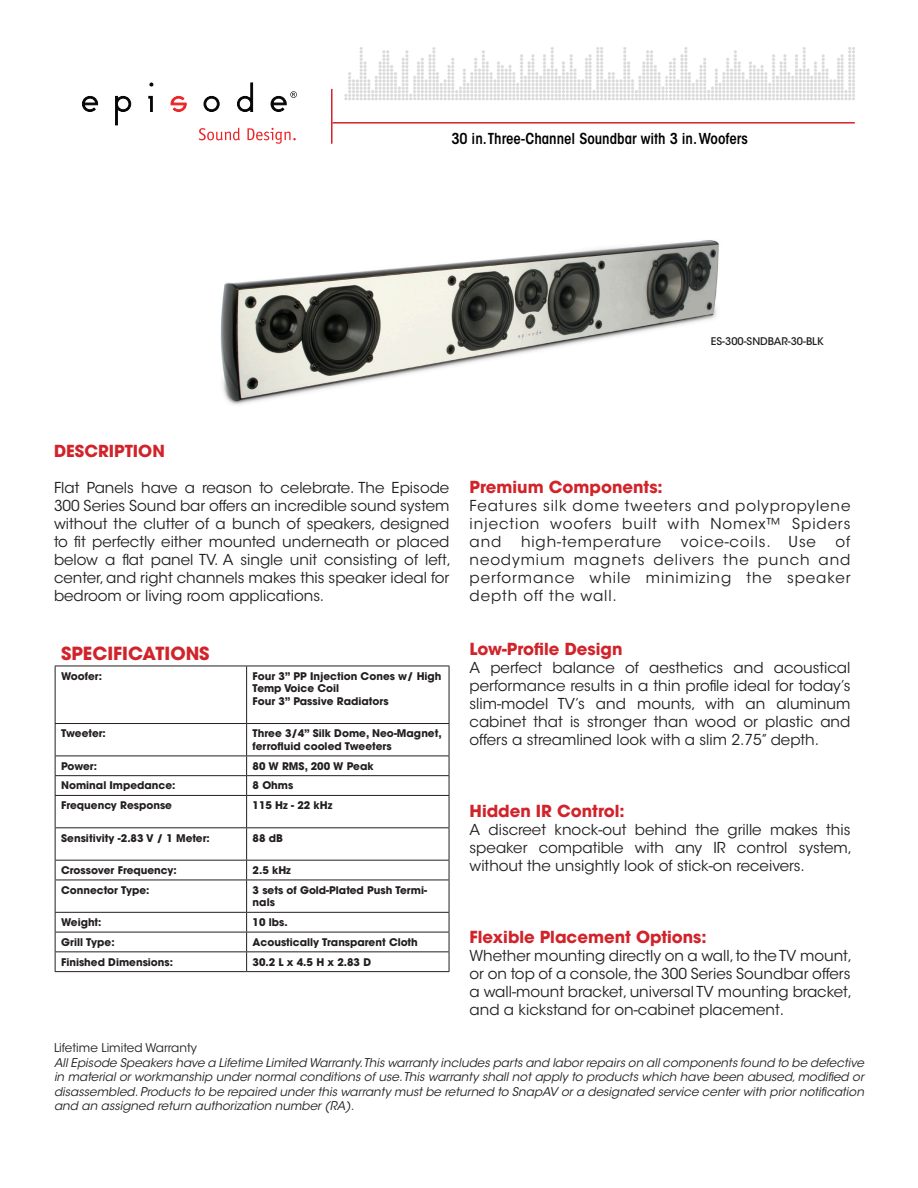
<style>
.page{position:relative;width:918px;height:1188px;background:#fff}
.page>*{position:absolute;margin:0;border:0;box-sizing:border-box;transform-origin:0 0}
.t1{font:700 18px "ITC Avant Garde Std";color:#d1232a}
.t2{font:700 16.5px "ITC Avant Garde Std";color:#d1232a}
.t3{font:15px/18px "ITC Avant Garde Std";color:#231f20;text-align:justify}
.t4{font:600 condensed 15px "ITC Avant Garde Std";color:#000}
.t5{font:15px "ITC Avant Garde Std";letter-spacing:.06em;color:#231f20}
.t6{font:italic 12px/14.4px "ITC Avant Garde Std";color:#231f20;text-align:justify}
.t7{font:12px "ITC Avant Garde Std";color:#231f20}
.t8{font:700 10.5px/12.6px "ITC Avant Garde Std";color:#231f20}
.t9{font:500 10.5px "ITC Avant Garde Std";color:#231f20}
</style>
<div class="page">
<img style="left:344px;top:47px;width:511px;height:53px">
<img style="left:220px;top:240px;width:499px;height:165px">
<hr style="left:333px;top:122px;width:522px;height:2px;background:#d1232a">
<hr style="left:331px;top:89px;width:2px;height:55px;background:#d1232a">
<hr style="left:55px;top:666px;width:1px;height:57px;background:#231f20">
<hr style="left:55px;top:666px;width:192px;height:1px;background:#231f20">
<hr style="left:246px;top:666px;width:1px;height:57px;background:#231f20">
<hr style="left:449px;top:666px;width:1px;height:57px;background:#231f20">
<hr style="left:247px;top:666px;width:202px;height:1px;background:#231f20">
<hr style="left:55px;top:724px;width:1px;height:32px;background:#231f20">
<hr style="left:55px;top:723px;width:192px;height:1px;background:#231f20">
<hr style="left:246px;top:724px;width:1px;height:32px;background:#231f20">
<hr style="left:449px;top:724px;width:1px;height:32px;background:#231f20">
<hr style="left:247px;top:723px;width:202px;height:1px;background:#231f20">
<hr style="left:55px;top:756px;width:192px;height:1px;background:#231f20">
<hr style="left:247px;top:756px;width:202px;height:1px;background:#231f20">
<svg style="left:55px;top:756px;width:1px;height:39px"></svg>
<hr style="left:55px;top:775px;width:192px;height:1px;background:#231f20">
<svg style="left:246px;top:756px;width:1px;height:39px"></svg>
<svg style="left:449px;top:756px;width:1px;height:39px"></svg>
<hr style="left:247px;top:775px;width:202px;height:1px;background:#231f20">
<hr style="left:55px;top:796px;width:1px;height:31px;background:#231f20">
<hr style="left:55px;top:795px;width:192px;height:1px;background:#231f20">
<hr style="left:246px;top:796px;width:1px;height:31px;background:#231f20">
<hr style="left:449px;top:796px;width:1px;height:31px;background:#231f20">
<hr style="left:247px;top:795px;width:202px;height:1px;background:#231f20">
<hr style="left:55px;top:828px;width:1px;height:32px;background:#231f20">
<hr style="left:55px;top:827px;width:192px;height:1px;background:#231f20">
<hr style="left:246px;top:828px;width:1px;height:32px;background:#231f20">
<hr style="left:449px;top:828px;width:1px;height:32px;background:#231f20">
<hr style="left:247px;top:827px;width:202px;height:1px;background:#231f20">
<svg style="left:55px;top:861px;width:1px;height:19px"></svg>
<hr style="left:55px;top:860px;width:192px;height:1px;background:#231f20">
<svg style="left:246px;top:861px;width:1px;height:19px"></svg>
<svg style="left:449px;top:861px;width:1px;height:19px"></svg>
<hr style="left:247px;top:860px;width:202px;height:1px;background:#231f20">
<hr style="left:55px;top:880px;width:1px;height:32px;background:#231f20">
<hr style="left:55px;top:880px;width:192px;height:1px;background:#231f20">
<hr style="left:246px;top:880px;width:1px;height:32px;background:#231f20">
<hr style="left:449px;top:880px;width:1px;height:32px;background:#231f20">
<hr style="left:247px;top:880px;width:202px;height:1px;background:#231f20">
<hr style="left:55px;top:912px;width:192px;height:1px;background:#231f20">
<hr style="left:247px;top:912px;width:202px;height:1px;background:#231f20">
<hr style="left:55px;top:932px;width:192px;height:1px;background:#231f20">
<hr style="left:247px;top:932px;width:202px;height:1px;background:#231f20">
<svg style="left:55px;top:913px;width:1px;height:58px"></svg>
<hr style="left:55px;top:951px;width:192px;height:1px;background:#231f20">
<hr style="left:55px;top:971px;width:192px;height:1px;background:#231f20">
<svg style="left:246px;top:913px;width:1px;height:58px"></svg>
<svg style="left:449px;top:913px;width:1px;height:58px"></svg>
<hr style="left:247px;top:951px;width:202px;height:1px;background:#231f20">
<hr style="left:247px;top:971px;width:202px;height:1px;background:#231f20">
<svg style="left:82px;top:96px;width:16px;height:16px"></svg>
<svg style="left:115px;top:96px;width:16px;height:30px"></svg>
<svg style="left:148px;top:83px;width:6px;height:29px"></svg>
<svg style="left:170px;top:96px;width:17px;height:16px"></svg>
<svg style="left:203px;top:96px;width:17px;height:16px"></svg>
<svg style="left:237px;top:83px;width:16px;height:29px"></svg>
<svg style="left:270px;top:91px;width:27px;height:21px"></svg>
<svg style="left:199px;top:128px;width:41px;height:12px"></svg>
<svg style="left:247px;top:128px;width:49px;height:16px"></svg>
<p class="t4" style="left:451px;top:129px;width:298px">30 in.Three-Channel Soundbar with 3 in. Woofers</p>
<p class="t9" style="left:711px;top:335px;width:114px">ES-300-SNDBAR-30-BLK</p>
<p class="t2" style="left:54px;top:440px;width:112px">DESCRIPTION</p>
<p class="t3" style="left:54px;top:479px;width:399px">Flat Panels have a reason to celebrate. The Episode 300 Series Sound bar offers an incredible sound system without the clutter of a bunch of speakers, designed to fit perfectly either mounted underneath or placed below a flat panel TV. A single unit consisting of left, center, and right channels makes this speaker ideal for bedroom or living room applications.</p>
<p class="t1" style="left:61px;top:641px;width:150px">SPECIFICATIONS</p>
<p class="t8" style="left:61px;top:669px;width:42px">Woofer:</p>
<p class="t8" style="left:253px;top:669px;width:190px">Four 3” PP Injection Cones w/ High<br>Temp Voice Coil</p>
<p class="t8" style="left:253px;top:695px;width:138px">Four 3” Passive Radiators</p>
<p class="t8" style="left:61px;top:727px;width:46px">Tweeter:</p>
<p class="t8" style="left:253px;top:727px;width:191px">Three 3/4” Silk Dome, Neo-Magnet, ferrofluid cooled Tweeters</p>
<p class="t8" style="left:61px;top:759px;width:37px">Power:</p>
<p class="t8" style="left:253px;top:759px;width:123px">80 W RMS, 200 W Peak</p>
<p class="t8" style="left:61px;top:779px;width:116px">Nominal Impedance:</p>
<p class="t8" style="left:253px;top:779px;width:42px">8 Ohms</p>
<p class="t8" style="left:61px;top:799px;width:112px">Frequency Response</p>
<p class="t8" style="left:253px;top:799px;width:81px">115 Hz - 22 kHz</p>
<p class="t8" style="left:61px;top:831px;width:150px">Sensitivity -2.83 V / 1 Meter:</p>
<p class="t8" style="left:253px;top:831px;width:32px">88 dB</p>
<p class="t8" style="left:61px;top:864px;width:117px">Crossover Frequency:</p>
<p class="t8" style="left:253px;top:864px;width:40px">2.5 kHz</p>
<p class="t8" style="left:61px;top:883px;width:90px">Connector Type:</p>
<p class="t8" style="left:253px;top:883px;width:176px">3 sets of Gold-Plated Push Termi&shy;nals</p>
<p class="t8" style="left:61px;top:916px;width:42px">Weight:</p>
<p class="t8" style="left:253px;top:916px;width:37px">10 lbs.</p>
<p class="t8" style="left:61px;top:936px;width:55px">Grill Type:</p>
<p class="t8" style="left:253px;top:936px;width:167px">Acoustically Transparent Cloth</p>
<p class="t8" style="left:61px;top:955px;width:113px">Finished Dimensions:</p>
<p class="t8" style="left:253px;top:955px;width:120px">30.2 L x 4.5 H x 2.83 D</p>
<p class="t2" style="left:470px;top:476px;width:195px">Premium Components:</p>
<p class="t3" style="left:470px;top:496px;width:382px">Features silk dome tweeters and polypropylene injection woofers built with Nomex™ Spiders and</p>
<p class="t3" style="left:470px;top:532px;width:382px;text-indent:366px">of neodymium magnets delivers the punch and performance while minimizing the speaker depth off the wall.</p>
<p class="t2" style="left:470px;top:638px;width:155px">Low-Profile Design</p>
<p class="t3" style="left:470px;top:658px;width:382px">A perfect balance of aesthetics and acoustical performance results in a thin profile ideal for today’s slim-model TV’s and mounts, with an aluminum cabinet that is stronger than wood or plastic and offers a streamlined look with a slim 2.75” depth.</p>
<p class="t5" style="left:521px;top:532px;width:142px">high-temperature</p>
<p class="t5" style="left:681px;top:532px;width:137px">voice-coils. Use</p>
<p class="t2" style="left:470px;top:800px;width:157px">Hidden IR Control:</p>
<p class="t3" style="left:470px;top:820px;width:384px">A discreet knock-out behind the grille makes this speaker compatible with any IR control system, without the unsightly look of stick-on receivers.</p>
<p class="t2" style="left:470px;top:926px;width:239px">Flexible Placement Options:</p>
<p class="t3" style="left:470px;top:946px;width:384px">Whether mounting directly on a wall, to the TV mount, or on top of a console, the 300 Series Soundbar offers a wall-mount bracket, universal TV mounting bracket, and a kickstand for on-cabinet placement.</p>
<p class="t7" style="left:54px;top:1041px;width:145px">Lifetime Limited Warranty</p>
<p class="t6" style="left:54px;top:1055px;width:812px">All Episode Speakers have a Lifetime Limited Warranty.This warranty includes parts and labor repairs on all components found to be defective in material or workmanship under normal conditions of use. This warranty shall not apply to products which have been abused, modified or disassembled. Products to be repaired under this warranty must be returned to SnapAV or a designated service center with prior notification and an assigned return authorization number (RA).</p>
</div>
